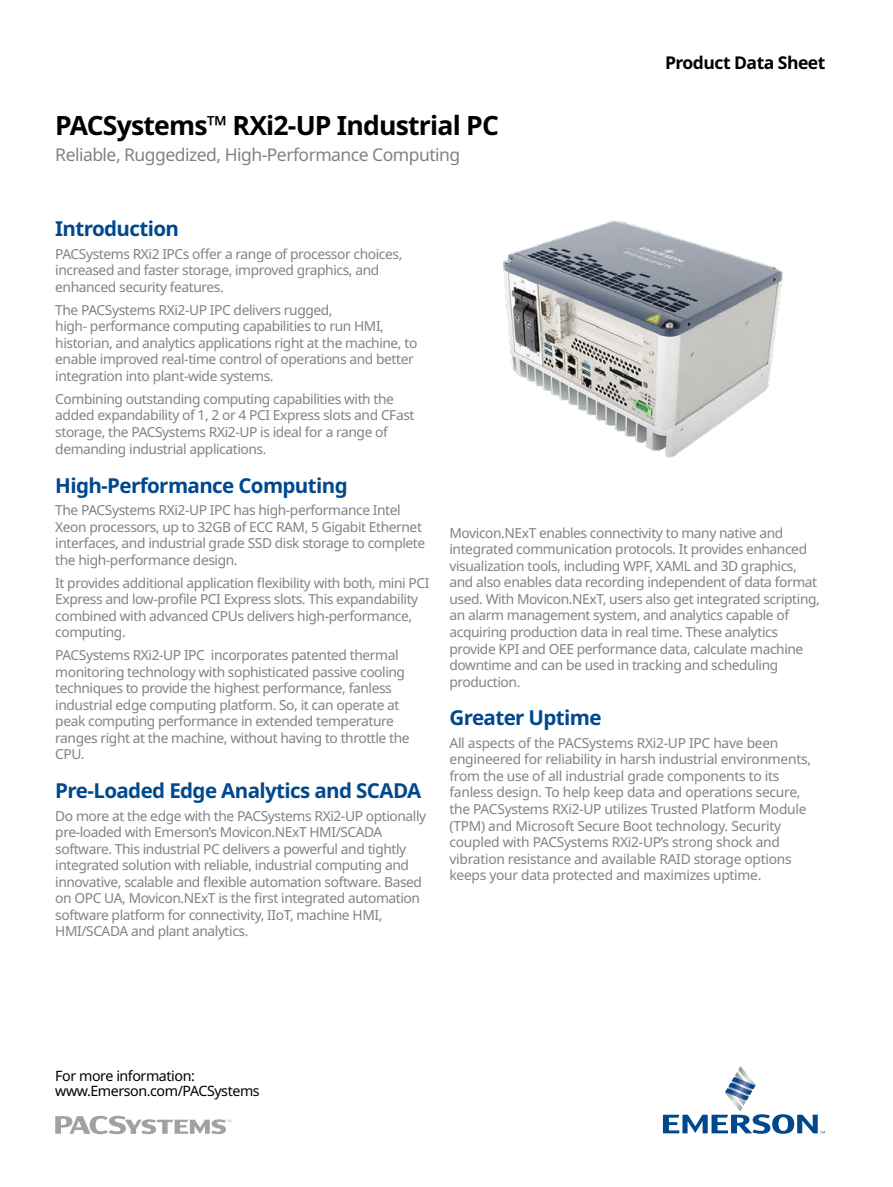
<style>
.page{position:relative;width:893px;height:1187px;background:#fff}
.page>*{position:absolute;margin:0;border:0;box-sizing:border-box;transform-origin:0 0}
.t1{font:700 26.55px "Noto Sans";letter-spacing:-.03em;color:#000}
.t2{font:700 20.55px "Noto Sans";letter-spacing:-.03em;color:#00488e}
.t3{font:17.55px "Noto Sans";letter-spacing:-.03em;color:#808285}
.t4{font:700 17.55px "Noto Sans";letter-spacing:-.03em;color:#000}
.t5{font:14.25px "Noto Sans";letter-spacing:-.03em;color:#000}
.t6{font:13.8px/16.5px "Noto Sans";letter-spacing:-.03em;color:#808285}
</style>
<div class="page">
<svg style="left:55px;top:1115px;width:176px;height:19px"></svg>
<img style="left:503px;top:220px;width:280px;height:238px">
<svg style="left:663px;top:1066px;width:162px;height:67px"></svg>
<p class="t1" style="left:55px;top:110px;width:445px">PACSystems™ RXi2-UP Industrial PC</p>
<p class="t3" style="left:55px;top:144px;width:406px">Reliable, Ruggedized, High-Performance Computing</p>
<p class="t4" style="left:665px;top:52px;width:162px">Product Data Sheet</p>
<p class="t2" style="left:55px;top:217px;width:125px">Introduction</p>
<p class="t6" style="left:55px;top:246px;width:349px">PACSystems RXi2 IPCs offer a range of processor choices, increased and faster storage, improved graphics, and enhanced security features.</p>
<p class="t6" style="left:55px;top:302px;width:364px">The PACSystems RXi2-UP IPC delivers rugged,<br>high- performance computing capabilities to run HMI, historian, and analytics applications right at the machine, to enable improved real-time control of operations and better integration into plant-wide systems.</p>
<p class="t6" style="left:55px;top:390px;width:361px">Combining outstanding computing capabilities with the added expandability of 1, 2 or 4 PCI Express slots and CFast storage, the PACSystems RXi2-UP is ideal for a range of demanding industrial applications.</p>
<p class="t2" style="left:55px;top:473px;width:294px">High-Performance Computing</p>
<p class="t6" style="left:55px;top:502px;width:371px">The PACSystems RXi2-UP IPC has high-performance Intel Xeon processors, up to 32GB of ECC RAM, 5 Gigabit Ethernet interfaces, and industrial grade SSD disk storage to complete the high-performance design.</p>
<p class="t6" style="left:55px;top:574px;width:376px">It provides additional application flexibility with both, mini PCI Express and low-profile PCI Express slots. This expandability combined with advanced CPUs delivers high-performance, computing.</p>
<p class="t6" style="left:55px;top:647px;width:356px">PACSystems RXi2-UP IPC incorporates patented thermal monitoring technology with sophisticated passive cooling techniques to provide the highest performance, fanless industrial edge computing platform. So, it can operate at peak computing performance in extended temperature ranges right at the machine, without having to throttle the CPU.</p>
<p class="t2" style="left:55px;top:778px;width:368px">Pre-Loaded Edge Analytics and SCADA</p>
<p class="t6" style="left:55px;top:807px;width:372px">Do more at the edge with the PACSystems RXi2-UP optionally pre-loaded with Emerson’s Movicon.NExT HMI/SCADA software. This industrial PC delivers a powerful and tightly integrated solution with reliable, industrial computing and innovative, scalable and flexible automation software. Based on OPC UA, Movicon.NExT is the first integrated automation software platform for connectivity, IIoT, machine HMI, HMI/SCADA and plant analytics.</p>
<p class="t6" style="left:449px;top:525px;width:372px">Movicon.NExT enables connectivity to many native and integrated communication protocols. It provides enhanced visualization tools, including WPF, XAML and 3D graphics, and also enables data recording independent of data format used. With Movicon.NExT, users also get integrated scripting, an alarm management system, and analytics capable of acquiring production data in real time. These analytics provide KPI and OEE performance data, calculate machine downtime and can be used in tracking and scheduling production.</p>
<p class="t2" style="left:449px;top:706px;width:154px">Greater Uptime</p>
<p class="t6" style="left:449px;top:735px;width:363px">All aspects of the PACSystems RXi2-UP IPC have been engineered for reliability in harsh industrial environments, from the use of all industrial grade components to its fanless design. To help keep data and operations secure, the PACSystems RXi2-UP utilizes Trusted Platform Module (TPM) and Microsoft Secure Boot technology. Security coupled with PACSystems RXi2-UP’s strong shock and vibration resistance and available RAID storage options keeps your data protected and maximizes uptime.</p>
<p class="t5" style="left:55px;top:1067px;width:141px">For more information:</p>
<p class="t5" style="left:55px;top:1082px;width:206px">www.Emerson.com/PACSystems</p>
</div>
